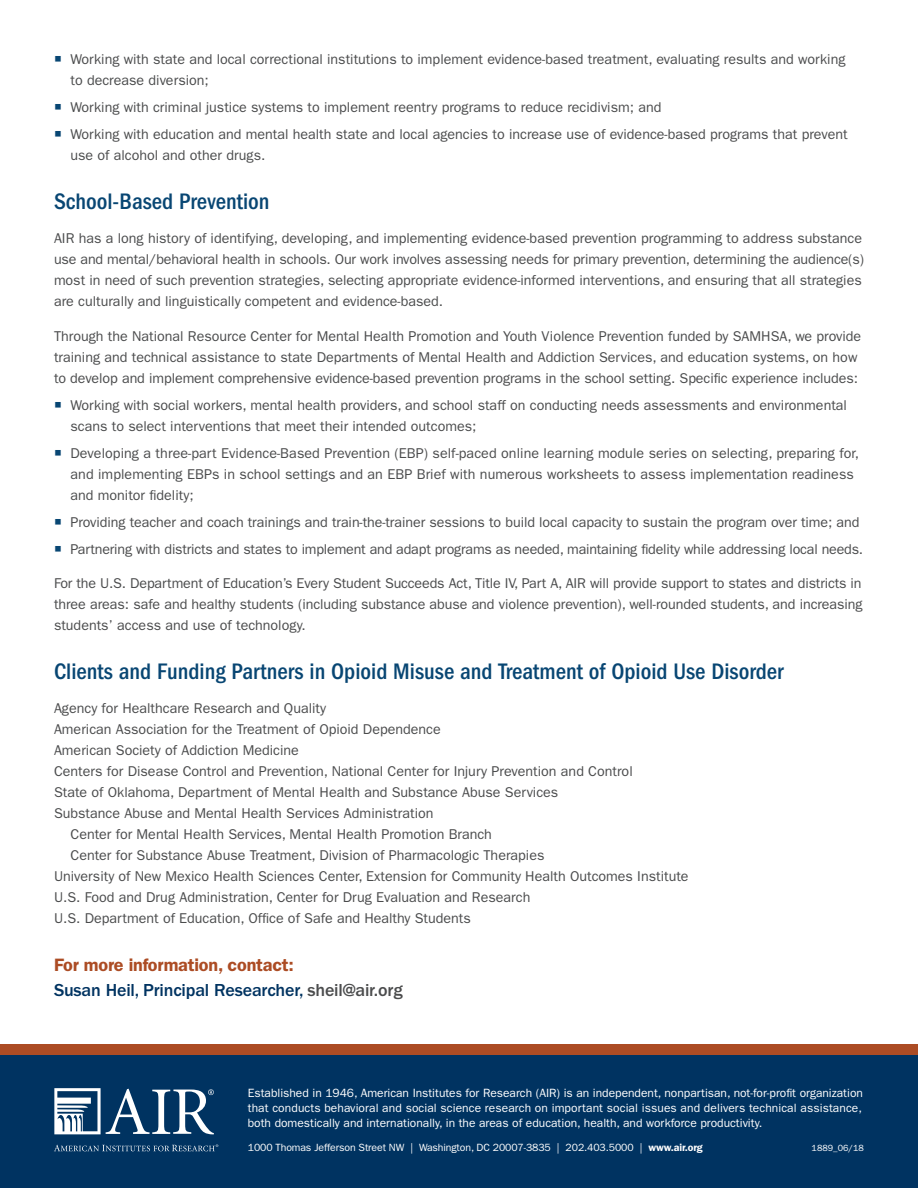
<style>
.page{position:relative;width:918px;height:1188px;background:#fff}
.page>*{position:absolute;margin:0;border:0;box-sizing:border-box;transform-origin:0 0}
.t1{font:500 condensed 23.25px "ITC Franklin Gothic Std";color:#084673}
.Paragraphs{font:500 18px/25px "ITC Franklin Gothic Std";letter-spacing:-.01em;color:#003361}
.Paragraphs-2{font:14.25px/21px "ITC Franklin Gothic Std";color:#4b4c4d}
.t2{font:12px/15px "ITC Franklin Gothic Std";color:#fff;text-align:justify}
.t3{font:10.5px "ITC Franklin Gothic Std";letter-spacing:-.01em;color:#fff}
.t4{font:9px "ITC Franklin Gothic Std";color:#fff}
.s1{color:#084673}
.s2{font-weight:600;color:#ac4c24}
.s3{color:#4b4c4d}
.s4{font-weight:600}
</style>
<div class="page">
<div style="left:0;top:1045px;width:918px;height:10px;background:#ac4c24"></div>
<div style="left:0;top:1055px;width:918px;height:133px;background:#003361"></div>
<svg style="left:54px;top:1088px;width:160px;height:46px"></svg>
<svg style="left:54px;top:1144px;width:164px;height:7px"></svg>
<p class="Paragraphs-2" style="left:70px;top:49px;width:776px;text-indent:-16px"><span class="s1">○</span> Working with state and local correctional institutions to implement evidence-based treatment, evaluating results and working to decrease diversion;</p>
<p class="Paragraphs-2" style="left:54px;top:97px;width:609px"><span class="s1">○</span> Working with criminal justice systems to implement reentry programs to reduce recidivism; and</p>
<p class="Paragraphs-2" style="left:70px;top:124px;width:779px;text-indent:-16px"><span class="s1">○</span> Working with education and mental health state and local agencies to increase use of evidence-based programs that prevent use of alcohol and other drugs.</p>
<h2 class="t1" style="left:54px;top:188px;width:217px">School-Based Prevention</h2>
<p class="Paragraphs-2" style="left:54px;top:228px;width:811px">AIR has a long history of identifying, developing, and implementing evidence-based prevention programming to address substance use and mental/behavioral health in schools. Our work involves assessing needs for primary prevention, determining the audience(s) most in need of such prevention strategies, selecting appropriate evidence-informed interventions, and ensuring that all strategies are culturally and linguistically competent and evidence-based.</p>
<p class="Paragraphs-2" style="left:54px;top:325px;width:809px">Through the National Resource Center for Mental Health Promotion and Youth Violence Prevention funded by SAMHSA, we provide training and technical assistance to state Departments of Mental Health and Addiction Services, and education systems, on how to develop and implement comprehensive evidence-based prevention programs in the school setting. Specific experience includes:</p>
<p class="Paragraphs-2" style="left:70px;top:394px;width:778px;text-indent:-16px"><span class="s1">○</span> Working with social workers, mental health providers, and school staff on conducting needs assessments and environmental scans to select interventions that meet their intended outcomes;</p>
<p class="Paragraphs-2" style="left:70px;top:442px;width:790px;text-indent:-16px"><span class="s1">○</span> Developing a three-part Evidence-Based Prevention (EBP) self-paced online learning module series on selecting, preparing for, and implementing EBPs in school settings and an EBP Brief with numerous worksheets to assess implementation readiness and monitor fidelity;</p>
<p class="Paragraphs-2" style="left:54px;top:511px;width:807px"><span class="s1">○</span> Providing teacher and coach trainings and train-the-trainer sessions to build local capacity to sustain the program over time; and</p>
<p class="Paragraphs-2" style="left:54px;top:538px;width:811px"><span class="s1">○</span> Partnering with districts and states to implement and adapt programs as needed, maintaining fidelity while addressing local needs.</p>
<p class="Paragraphs-2" style="left:54px;top:573px;width:810px;text-align:justify">For the U.S. Department of Education’s Every Student Succeeds Act, Title IV, Part A, AIR will provide support to states and districts in three areas: safe and healthy students (including substance abuse and violence prevention), well-rounded students, and increasing students’ access and use of technology.</p>
<h2 class="t1" style="left:54px;top:658px;width:731px">Clients and Funding Partners in Opioid Misuse and Treatment of Opioid Use Disorder</h2>
<p class="Paragraphs-2" style="left:54px;top:698px;width:274px">Agency for Healthcare Research and Quality</p>
<p class="Paragraphs-2" style="left:54px;top:719px;width:388px">American Association for the Treatment of Opioid Dependence</p>
<p class="Paragraphs-2" style="left:54px;top:740px;width:246px">American Society of Addiction Medicine</p>
<p class="Paragraphs-2" style="left:54px;top:761px;width:580px">Centers for Disease Control and Prevention, National Center for Injury Prevention and Control</p>
<p class="Paragraphs-2" style="left:54px;top:782px;width:506px">State of Oklahoma, Department of Mental Health and Substance Abuse Services</p>
<p class="Paragraphs-2" style="left:54px;top:803px;width:381px">Substance Abuse and Mental Health Services Administration</p>
<p class="Paragraphs-2" style="left:70px;top:824px;width:423px">Center for Mental Health Services, Mental Health Promotion Branch</p>
<p class="Paragraphs-2" style="left:70px;top:845px;width:476px">Center for Substance Abuse Treatment, Division of Pharmacologic Therapies</p>
<p class="Paragraphs-2" style="left:54px;top:866px;width:636px">University of New Mexico Health Sciences Center, Extension for Community Health Outcomes Institute</p>
<p class="Paragraphs-2" style="left:54px;top:887px;width:478px">U.S. Food and Drug Administration, Center for Drug Evaluation and Research</p>
<p class="Paragraphs-2" style="left:54px;top:908px;width:418px">U.S. Department of Education, Office of Safe and Healthy Students</p>
<p class="Paragraphs" style="left:54px;top:953px;width:350px"><span class="s2">For more information, contact:<br></span>Susan Heil, Principal Researcher, <span class="s3">sheil@air.org</span></p>
<p class="t2" style="left:248px;top:1086px;width:617px">Established in 1946, American Institutes for Research (AIR) is an independent, nonpartisan, not-for-profit organization that conducts behavioral and social science research on important social issues and delivers technical assistance, both domestically and internationally, in the areas of education, health, and workforce productivity.</p>
<p class="t3" style="left:248px;top:1142px;width:457px">1000 Thomas Jefferson Street NW | Washington, DC 20007-3835 | 202.403.5000 | <span class="s4">www.air.org</span></p>
<p class="t4" style="left:812px;top:1143px;width:54px">1889_06/18</p>
</div>
